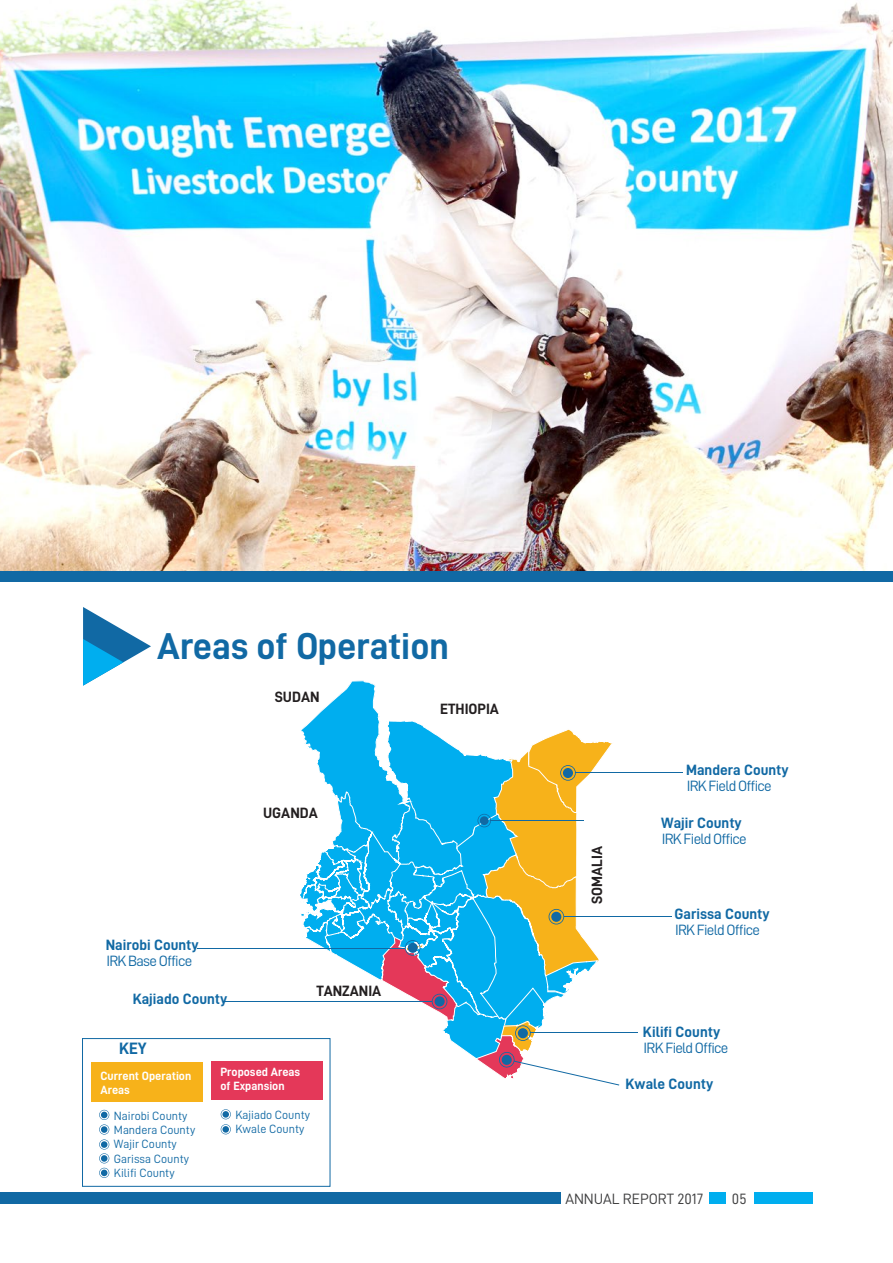
<style>
.page{position:relative;width:893px;height:1263px;background:#fff}
.page>*{position:absolute;margin:0;border:0;box-sizing:border-box;transform-origin:0 0}
.t1{font:37.5px "D DIN Bold";letter-spacing:-.005em;color:#1169a4}
.t2{font:16.5px "D DIN Bold";color:#1169a4}
.t3{font:15px "D DIN Bold";color:#1169a4}
.t4{font:15px "D DIN";letter-spacing:-.05em;color:#1169a4}
.t5{font:15px "D DIN Bold";color:#231f20}
.t6{font:15px "D DIN";color:#3e3e3f}
.t7{font:12px/14.4px "D DIN";color:#1169a4}
.t8{font:12px/14.4px "D DIN Bold";color:#fff}
</style>
<div class="page">
<svg style="left:83px;top:607px;width:68px;height:79px"></svg>
<img style="left:0;top:0;width:893px;height:571px">
<hr style="left:564px;top:916px;width:107px;height:1px;background:#1169a4">
<hr style="left:530px;top:1032px;width:108px;height:1px;background:#1169a4">
<hr style="left:198px;top:948px;width:207px;height:1px;background:#1169a4">
<hr style="left:224px;top:1001px;width:208px;height:1px;background:#1169a4">
<hr style="left:575px;top:772px;width:108px;height:1px;background:#1169a4">
<svg style="left:300px;top:680px;width:319px;height:405px"></svg>
<div style="left:211px;top:1061px;width:111px;height:38px;background:#e43859"></div>
<svg style="left:221px;top:1109px;width:10px;height:25px"></svg>
<div style="left:91px;top:1062px;width:111px;height:39px;background:#f7b21a"></div>
<svg style="left:99px;top:1110px;width:10px;height:68px"></svg>
<div style="left:710px;top:1192px;width:16px;height:12px;background:#00aeef"></div>
<div style="left:754px;top:1192px;width:59px;height:12px;background:#00aeef"></div>
<div style="left:0;top:1192px;width:560px;height:12px;background:#1169a4"></div>
<div style="left:0;top:571px;width:893px;height:10px;background:#1169a4"></div>
<div style="left:82px;top:1038px;width:248px;height:149px;border:1px solid #1169a4"></div>
<h1 class="t1" style="left:157px;top:625px;width:293px">Areas of Operation</h1>
<p class="t5" style="left:275px;top:688px;width:46px">SUDAN</p>
<p class="t5" style="left:263px;top:804px;width:56px">UGANDA</p>
<p class="t3" style="left:106px;top:937px;width:94px">Nairobi County</p>
<p class="t4" style="left:106px;top:953px;width:87px">IRK Base Office</p>
<p class="t3" style="left:133px;top:990px;width:96px">Kajiado County</p>
<p class="t2" style="left:119px;top:1039px;width:29px">KEY</p>
<p class="t5" style="left:316px;top:982px;width:67px">TANZANIA</p>
<p class="t8" style="left:100px;top:1068px;width:92px">Current Operation<br>Areas</p>
<p class="t7" style="left:114px;top:1108px;width:83px">Nairobi County<br>Mandera County<br>Wajir County<br>Garissa County<br>Kilifi County</p>
<p class="t8" style="left:220px;top:1064px;width:81px">Proposed Areas of Expansion</p>
<p class="t7" style="left:235px;top:1107px;width:76px">Kajiado County<br>Kwale County</p>
<p class="t5" style="left:440px;top:700px;width:60px">ETHIOPIA</p>
<p class="t3" style="left:686px;top:761px;width:104px">Mandera County</p>
<p class="t4" style="left:687px;top:777px;width:86px">IRK Field Office</p>
<p class="t5" style="left:589px;top:904px;width:59px;rotate:-90deg">SOMALIA</p>
<p class="t3" style="left:661px;top:814px;width:82px">Wajir County</p>
<p class="t4" style="left:662px;top:830px;width:86px">IRK Field Office</p>
<p class="t3" style="left:675px;top:905px;width:97px">Garissa County</p>
<p class="t4" style="left:675px;top:921px;width:86px">IRK Field Office</p>
<p class="t3" style="left:643px;top:1024px;width:79px">Kilifi County</p>
<p class="t4" style="left:643px;top:1039px;width:86px">IRK Field Office</p>
<p class="t3" style="left:625px;top:1075px;width:89px">Kwale County</p>
<p class="t6" style="left:565px;top:1191px;width:139px">ANNUAL REPORT 2017</p>
<p class="t6" style="left:732px;top:1191px;width:16px">05</p>
</div>
